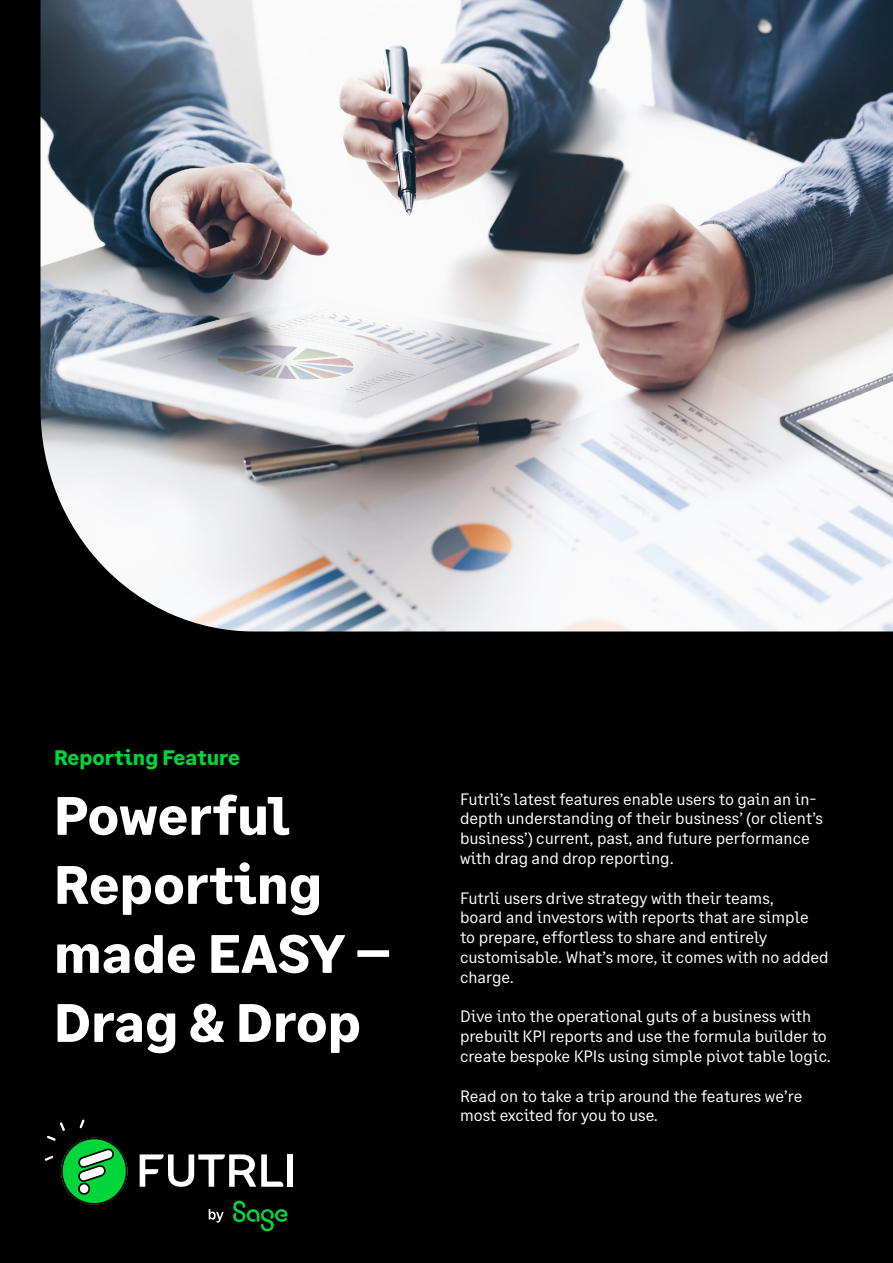
<style>
.page{position:relative;width:893px;height:1263px;background:#000}
.page>*{position:absolute;margin:0;border:0;box-sizing:border-box;transform-origin:0 0}
.t1{font:700 54px/69px "Sage Text";color:#fff}
.t2{font:700 21px "Sage Text";color:#00d639}
.t3{font:16.5px/19.8px "Sage Text";color:#fff}
</style>
<div class="page">
<div style="left:288px;top:1154px;width:5px;height:33px;background:#fff"></div>
<svg style="left:140px;top:1154px;width:143px;height:33px"></svg>
<svg style="left:45px;top:1119px;width:82px;height:86px"></svg>
<svg style="left:233px;top:1200px;width:55px;height:31px"></svg>
<svg style="left:209px;top:1209px;width:15px;height:13px"></svg>
<img style="left:40px;top:0;width:853px;height:631px">
<p class="t2" style="left:54px;top:744px;width:187px">Reporting Feature</p>
<h1 class="t1" style="left:54px;top:782px;width:338px">Powerful<br>Reporting made EASY –<br>Drag &amp; Drop</h1>
<p class="t3" style="left:460px;top:789px;width:364px">Futrli’s latest features enable users to gain an in&shy;depth understanding of their business’ (or client’s business’) current, past, and future performance with drag and drop reporting.</p>
<p class="t3" style="left:460px;top:888px;width:370px">Futrli users drive strategy with their teams,<br>board and investors with reports that are simple<br>to prepare, effortless to share and entirely customisable. What’s more, it comes with no added charge.</p>
<p class="t3" style="left:460px;top:1007px;width:372px">Dive into the operational guts of a business with prebuilt KPI reports and use the formula builder to create bespoke KPIs using simple pivot table logic.</p>
<p class="t3" style="left:460px;top:1086px;width:344px">Read on to take a trip around the features we’re most excited for you to use.</p>
</div>
